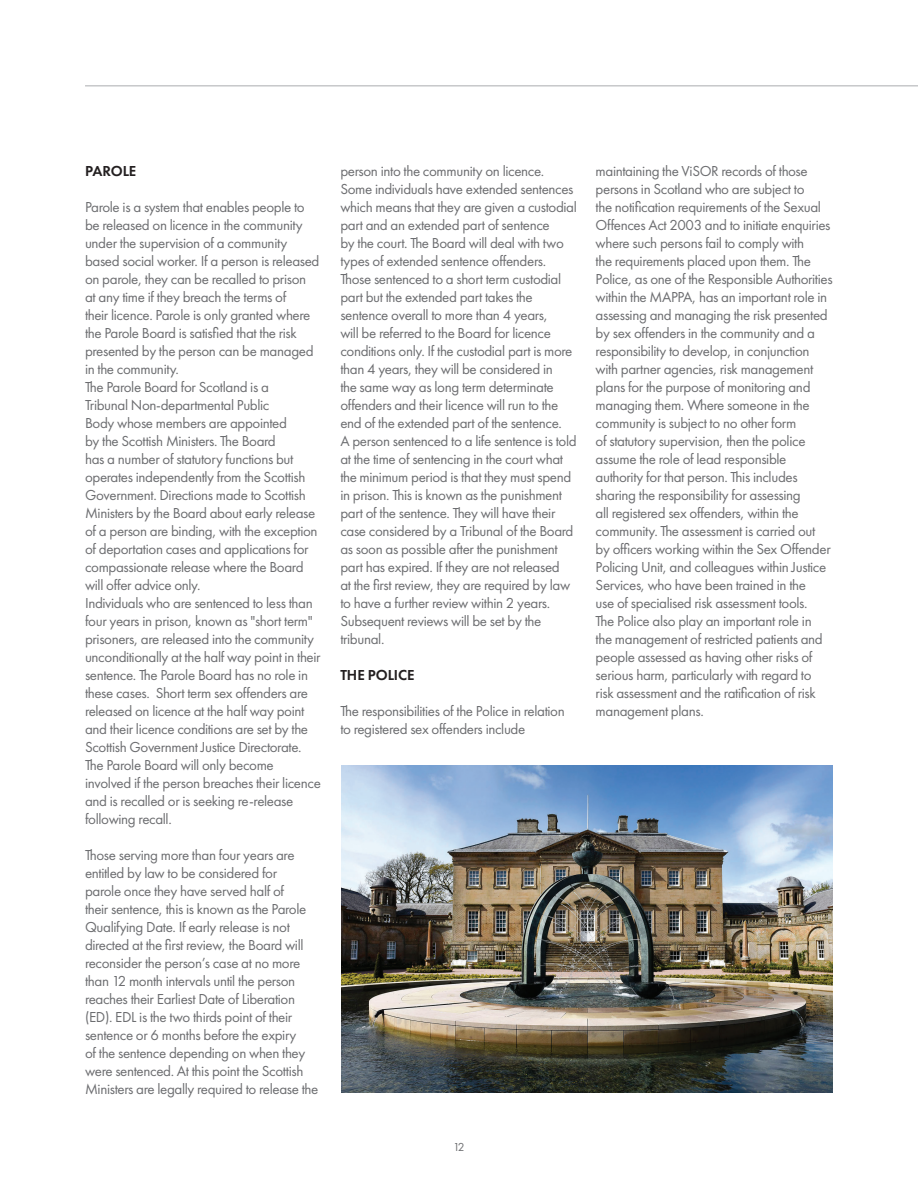
<style>
.page{position:relative;width:918px;height:1188px;background:#fff}
.page>*{position:absolute;margin:0;border:0;box-sizing:border-box;transform-origin:0 0}
.LEFT{font:15px/18px "Futura PT";letter-spacing:-.025em;color:#6c6d70}
.LEFT-2{font:600 15px "Futura PT";letter-spacing:-.005em;color:#231f20}
.t1{font:12px "Futura PT";color:#6c6d70}
</style>
<div class="page">
<hr style="left:85px;top:85px;width:833px;height:2px;background:#c7c8ca">
<img style="left:341px;top:765px;width:492px;height:327px">
<p class="LEFT-2" style="left:85px;top:162px;width:53px">PAROLE</p>
<p class="LEFT" style="left:85px;top:198px;width:236px">Parole is a system that enables people to be released on licence in the community under the supervision of a community based social worker. If a person is released on parole, they can be recalled to prison at any time if they breach the terms of<br>their licence. Parole is only granted where the Parole Board is satisfied that the risk presented by the person can be managed in the community.</p>
<p class="LEFT" style="left:85px;top:378px;width:234px">The Parole Board for Scotland is a<br>Tribunal Non-departmental Public<br>Body whose members are appointed<br>by the Scottish Ministers. The Board<br>has a number of statutory functions but operates independently from the Scottish Government. Directions made to Scottish Ministers by the Board about early release of a person are binding, with the exception of deportation cases and applications for compassionate release where the Board will offer advice only.</p>
<p class="LEFT" style="left:85px;top:594px;width:237px">Individuals who are sentenced to less than four years in prison, known as "short term" prisoners, are released into the community unconditionally at the half way point in their sentence. The Parole Board has no role in these cases. Short term sex offenders are released on licence at the half way point and their licence conditions are set by the Scottish Government Justice Directorate.<br>The Parole Board will only become involved if the person breaches their licence and is recalled or is seeking re-release following recall.</p>
<p class="LEFT" style="left:85px;top:846px;width:235px">Those serving more than four years are entitled by law to be considered for<br>parole once they have served half of<br>their sentence, this is known as the Parole Qualifying Date. If early release is not directed at the first review, the Board will reconsider the person’s case at no more than 12 month intervals until the person reaches their Earliest Date of Liberation (ED). EDL is the two thirds point of their sentence or 6 months before the expiry<br>of the sentence depending on when they were sentenced. At this point the Scottish Ministers are legally required to release the</p>
<p class="LEFT" style="left:340px;top:162px;width:206px">person into the community on licence.</p>
<p class="LEFT" style="left:340px;top:180px;width:238px">Some individuals have extended sentences which means that they are given a custodial part and an extended part of sentence<br>by the court. The Board will deal with two types of extended sentence offenders.<br>Those sentenced to a short term custodial part but the extended part takes the sentence overall to more than 4 years,<br>will be referred to the Board for licence conditions only. If the custodial part is more than 4 years, they will be considered in<br>the same way as long term determinate offenders and their licence will run to the end of the extended part of the sentence.</p>
<p class="LEFT" style="left:340px;top:432px;width:238px">A person sentenced to a life sentence is told at the time of sentencing in the court what the minimum period is that they must spend in prison. This is known as the punishment part of the sentence. They will have their case considered by a Tribunal of the Board as soon as possible after the punishment part has expired. If they are not released<br>at the first review, they are required by law to have a further review within 2 years.<br>Subsequent reviews will be set by the tribunal.</p>
<p class="LEFT-2" style="left:340px;top:666px;width:76px">THE POLICE</p>
<p class="LEFT" style="left:340px;top:702px;width:226px">The responsibilities of the Police in relation to registered sex offenders include</p>
<p class="t1" style="left:453px;top:1140px;width:13px">12</p>
<p class="LEFT" style="left:596px;top:162px;width:239px">maintaining the ViSOR records of those persons in Scotland who are subject to<br>the notification requirements of the Sexual Offences Act 2003 and to initiate enquiries where such persons fail to comply with<br>the requirements placed upon them. The Police, as one of the Responsible Authorities within the MAPPA, has an important role in assessing and managing the risk presented by sex offenders in the community and a responsibility to develop, in conjunction with partner agencies, risk management plans for the purpose of monitoring and managing them. Where someone in the community is subject to no other form<br>of statutory supervision, then the police assume the role of lead responsible authority for that person. This includes sharing the responsibility for assessing<br>all registered sex offenders, within the community. The assessment is carried out by officers working within the Sex Offender Policing Unit, and colleagues within Justice Services, who have been trained in the<br>use of specialised risk assessment tools.<br>The Police also play an important role in<br>the management of restricted patients and people assessed as having other risks of serious harm, particularly with regard to risk assessment and the ratification of risk management plans.</p>
</div>
